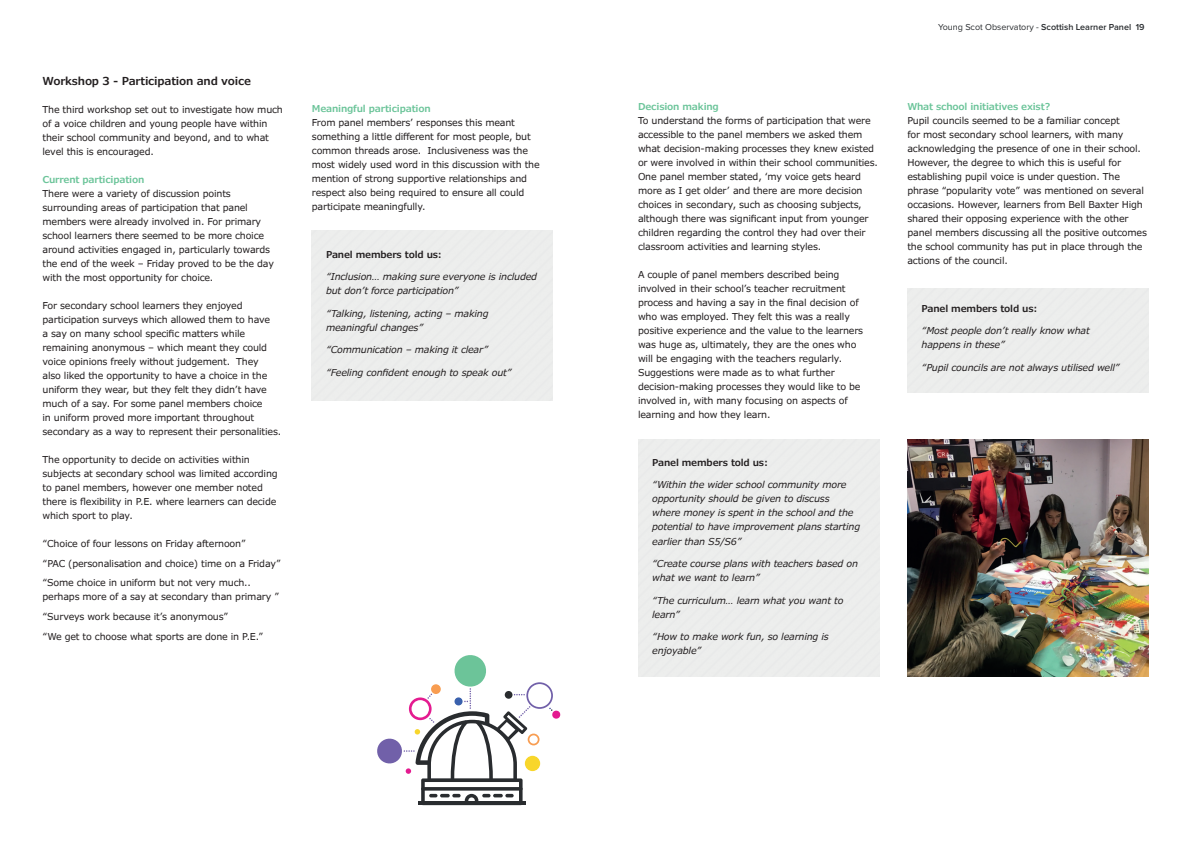
<style>
.page{position:relative;width:1191px;height:842px;background:#fff}
.page>*{position:absolute;margin:0;border:0;box-sizing:border-box;transform-origin:0 0}
.t1{font:600 11px "Verdana Pro";letter-spacing:-.02em;color:#231f20}
.t2{font:9.5px/14px "Verdana Pro";letter-spacing:-.02em;color:#231f20}
.t3{font:italic 9.5px/14px "Verdana Pro";letter-spacing:-.02em;color:#231f20}
.t4{font:600 9.5px "Verdana Pro";letter-spacing:-.02em;color:#6bc499}
.t5{font:600 9.5px "Verdana Pro";letter-spacing:-.02em;color:#231f20}
.t6{font:600 9px "Proxima Nova";color:#292c2f}
.s1{font-weight:400}
</style>
<div class="page">
<svg style="left:377px;top:655px;width:183px;height:150px"></svg>
<img style="left:907px;top:439px;width:241px;height:238px">
<p class="t1" style="left:43px;top:74px;width:210px">Workshop 3 - Participation and voice</p>
<p class="t2" style="left:43px;top:103px;width:242px">The third workshop set out to investigate how much of a voice children and young people have within their school community and beyond, and to what level this is encouraged.</p>
<p class="t4" style="left:43px;top:173px;width:103px">Current participation</p>
<p class="t2" style="left:43px;top:187px;width:233px">There were a variety of discussion points surrounding areas of participation that panel members were already involved in. For primary school learners there seemed to be more choice around activities engaged in, particularly towards the end of the week – Friday proved to be the day with the most opportunity for choice.</p>
<p class="t2" style="left:43px;top:299px;width:240px">For secondary school learners they enjoyed participation surveys which allowed them to have<br>a say on many school specific matters while remaining anonymous – which meant they could voice opinions freely without judgement. They<br>also liked the opportunity to have a choice in the uniform they wear, but they felt they didn’t have much of a say. For some panel members choice<br>in uniform proved more important throughout secondary as a way to represent their personalities.</p>
<p class="t2" style="left:43px;top:453px;width:237px">The opportunity to decide on activities within subjects at secondary school was limited according to panel members, however one member noted there is flexibility in P.E. where learners can decide which sport to play.</p>
<p class="t2" style="left:43px;top:537px;width:205px">“Choice of four lessons on Friday afternoon”</p>
<p class="t2" style="left:43px;top:556px;width:240px">“PAC (personalisation and choice) time on a Friday”</p>
<p class="t2" style="left:43px;top:576px;width:238px">“Some choice in uniform but not very much.. perhaps more of a say at secondary than primary ”</p>
<p class="t2" style="left:43px;top:610px;width:187px">“Surveys work because it’s anonymous”</p>
<p class="t2" style="left:43px;top:629px;width:222px">“We get to choose what sports are done in P.E.”</p>
<p class="t4" style="left:312px;top:102px;width:120px">Meaningful participation</p>
<p class="t2" style="left:312px;top:115px;width:229px">From panel members’ responses this meant something a little different for most people, but common threads arose. Inclusiveness was the most widely used word in this discussion with the mention of strong supportive relationships and respect also being required to ensure all could participate meaningfully.</p>
<p class="t5" style="left:326px;top:248px;width:117px">Panel members told us:</p>
<p class="t3" style="left:326px;top:270px;width:212px">“Inclusion… making sure everyone is included but don’t force participation”</p>
<p class="t3" style="left:326px;top:306px;width:164px">“Talking, listening, acting – making meaningful changes”</p>
<p class="t3" style="left:326px;top:343px;width:164px">“Communication – making it clear”</p>
<p class="t3" style="left:326px;top:365px;width:187px">“Feeling confident enough to speak out”</p>
<p class="t4" style="left:638px;top:101px;width:82px">Decision making</p>
<p class="t2" style="left:638px;top:114px;width:241px">To understand the forms of participation that were accessible to the panel members we asked them what decision-making processes they knew existed or were involved in within their school communities.<br>One panel member stated, ‘my voice gets heard more as I get older’ and there are more decision choices in secondary, such as choosing subjects, although there was significant input from younger children regarding the control they had over their classroom activities and learning styles.</p>
<p class="t2" style="left:638px;top:268px;width:227px">A couple of panel members described being involved in their school’s teacher recruitment process and having a say in the final decision of who was employed. They felt this was a really positive experience and the value to the learners was huge as, ultimately, they are the ones who will be engaging with the teachers regularly.<br>Suggestions were made as to what further decision-making processes they would like to be involved in, with many focusing on aspects of learning and how they learn.</p>
<p class="t5" style="left:652px;top:456px;width:117px">Panel members told us:</p>
<p class="t3" style="left:652px;top:478px;width:210px">“Within the wider school community more opportunity should be given to discuss where money is spent in the school and the potential to have improvement plans starting earlier than S5/S6”</p>
<p class="t3" style="left:652px;top:557px;width:207px">“Create course plans with teachers based on what we want to learn”</p>
<p class="t3" style="left:652px;top:593px;width:193px">“The curriculum… learn what you want to learn”</p>
<p class="t3" style="left:652px;top:630px;width:178px">“How to make work fun, so learning is enjoyable”</p>
<p class="t6" style="left:938px;top:20px;width:208px"><span class="s1">Young Scot Observatory -</span> Scottish Learner Panel 19</p>
<p class="t4" style="left:907px;top:101px;width:144px">What school initiatives exist?</p>
<p class="t2" style="left:907px;top:114px;width:241px">Pupil councils seemed to be a familiar concept<br>for most secondary school learners, with many acknowledging the presence of one in their school.<br>However, the degree to which this is useful for establishing pupil voice is under question. The phrase “popularity vote” was mentioned on several occasions. However, learners from Bell Baxter High shared their opposing experience with the other panel members discussing all the positive outcomes the school community has put in place through the actions of the council.</p>
<p class="t5" style="left:921px;top:302px;width:117px">Panel members told us:</p>
<p class="t3" style="left:921px;top:324px;width:170px">“Most people don’t really know what happens in these”</p>
<p class="t3" style="left:921px;top:361px;width:200px">“Pupil councils are not always utilised well”</p>
</div>
